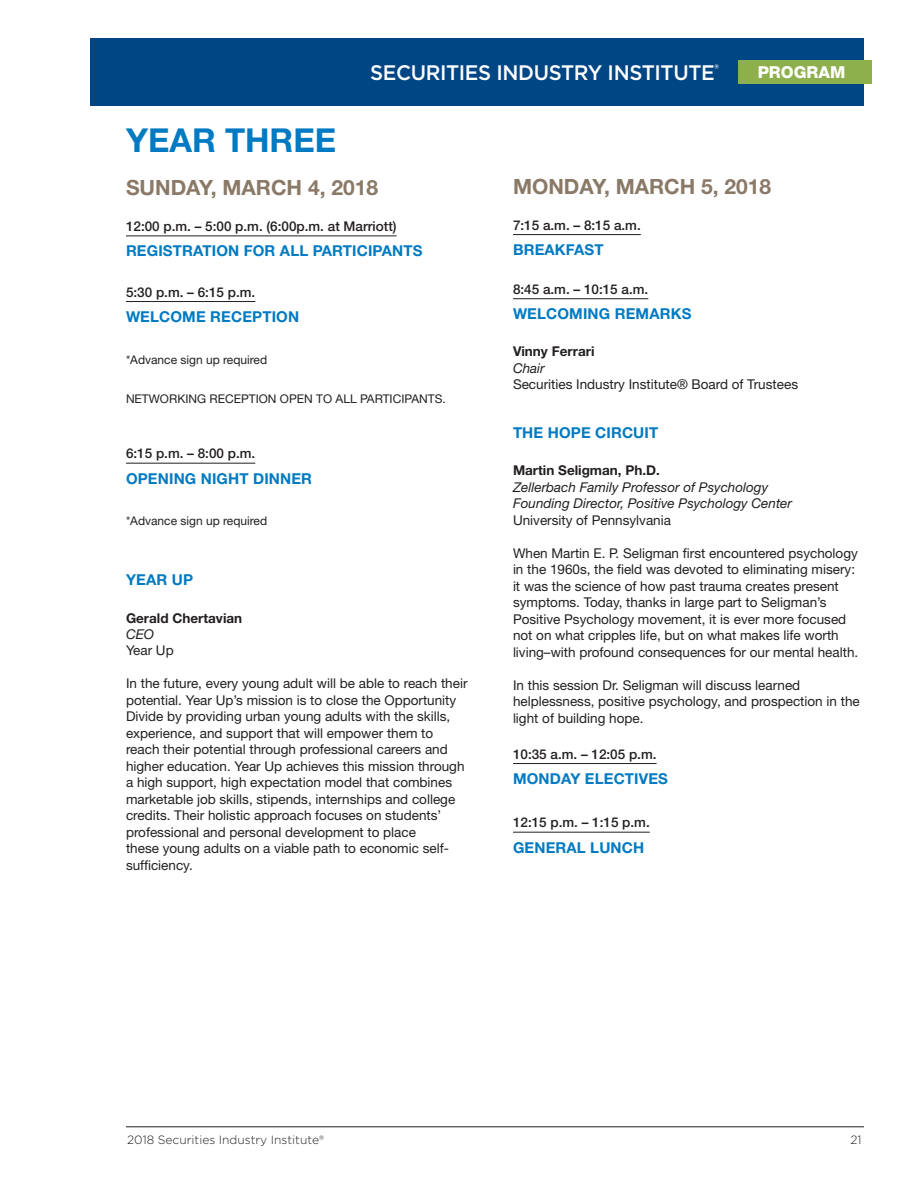
<style>
.page{position:relative;width:918px;height:1188px;background:#fff}
.page>*{position:absolute;margin:0;border:0;box-sizing:border-box;transform-origin:0 0}
.conference_date{font:700 33px "Helvetica Neue LT Std";color:#007ac2}
.Day_of_the_conferenc{font:700 21px "Helvetica Neue LT Std";color:#8a7966}
.t1{font:500 21px "Gotham";letter-spacing:-.02em;color:#fff}
.t2{font:800 16.5px "Helvetica Neue LT Std";color:#fff}
.session_Year_3{font:700 15px "Helvetica Neue LT Std";letter-spacing:.01em;color:#007ac2}
.description{font:13.5px/16.5px "Helvetica Neue LT Std";color:#231f20}
.time{font:500 13.5px "Helvetica Neue LT Std";color:#231f20}
.speaker_title{font:italic 13.5px "Helvetica Neue LT Std";color:#231f20}
.speaker_firm{font:13.5px "Helvetica Neue LT Std";color:#231f20}
.speaker_name{font:700 13.5px "Helvetica Neue LT Std";color:#231f20}
.Who_can_attend{font:12px "Helvetica Neue LT Std";color:#231f20}
.t3{font:300 12px "Gotham";color:#231f20}
</style>
<div class="page">
<div style="left:90px;top:38px;width:774px;height:68px;background:#004684"></div>
<hr style="left:126px;top:1126px;width:738px;height:1px;background:#231f20">
<div style="left:739px;top:60px;width:133px;height:24px;background:#8daf4c"></div>
<hr style="left:126px;top:236px;width:271px;height:1px;background:#231f20">
<hr style="left:126px;top:301px;width:129px;height:1px;background:#231f20">
<hr style="left:126px;top:463px;width:129px;height:1px;background:#231f20">
<hr style="left:513px;top:234px;width:128px;height:1px;background:#231f20">
<hr style="left:513px;top:298px;width:135px;height:1px;background:#231f20">
<hr style="left:513px;top:763px;width:144px;height:1px;background:#231f20">
<hr style="left:513px;top:832px;width:137px;height:1px;background:#231f20">
<h2 class="t1" style="left:370px;top:59px;width:350px">SECURITIES INDUSTRY INSTITUTE<sup>®</sup></h2>
<p class="t2" style="left:758px;top:62px;width:89px">PROGRAM</p>
<p class="conference_date" style="left:126px;top:120px;width:212px">YEAR THREE</p>
<p class="Day_of_the_conferenc" style="left:126px;top:175px;width:254px">SUNDAY, MARCH 4, 2018</p>
<p class="time" style="left:126px;top:218px;width:272px">12:00 p.m. – 5:00 p.m. (6:00p.m. at Marriott)</p>
<p class="session_Year_3" style="left:126px;top:242px;width:298px">REGISTRATION FOR ALL PARTICIPANTS</p>
<p class="time" style="left:126px;top:284px;width:131px">5:30 p.m. – 6:15 p.m.</p>
<p class="session_Year_3" style="left:126px;top:307px;width:175px">WELCOME RECEPTION</p>
<p class="Who_can_attend" style="left:126px;top:352px;width:143px">*Advance sign up required</p>
<p class="Who_can_attend" style="left:126px;top:391px;width:321px">NETWORKING RECEPTION OPEN TO ALL PARTICIPANTS.</p>
<p class="time" style="left:126px;top:445px;width:131px">6:15 p.m. – 8:00 p.m.</p>
<p class="session_Year_3" style="left:126px;top:469px;width:188px">OPENING NIGHT DINNER</p>
<p class="Who_can_attend" style="left:126px;top:514px;width:143px">*Advance sign up required</p>
<p class="session_Year_3" style="left:126px;top:571px;width:69px">YEAR UP</p>
<p class="speaker_name" style="left:126px;top:609px;width:118px">Gerald Chertavian</p>
<p class="speaker_title" style="left:126px;top:626px;width:30px">CEO</p>
<p class="speaker_firm" style="left:126px;top:642px;width:49px">Year Up</p>
<p class="description" style="left:126px;top:675px;width:343px">In the future, every young adult will be able to reach their potential. Year Up’s mission is to close the Opportunity Divide by providing urban young adults with the skills, experience, and support that will empower them to reach their potential through professional careers and higher education. Year Up achieves this mission through a high support, high expectation model that combines marketable job skills, stipends, internships and college credits. Their holistic approach focuses on students’ professional and personal development to place<br>these young adults on a viable path to economic self&shy;sufficiency.</p>
<p class="Day_of_the_conferenc" style="left:513px;top:173px;width:260px">MONDAY, MARCH 5, 2018</p>
<p class="time" style="left:513px;top:217px;width:129px">7:15 a.m. – 8:15 a.m.</p>
<p class="session_Year_3" style="left:513px;top:240px;width:92px">BREAKFAST</p>
<p class="time" style="left:513px;top:281px;width:137px">8:45 a.m. – 10:15 a.m.</p>
<p class="session_Year_3" style="left:513px;top:305px;width:180px">WELCOMING REMARKS</p>
<p class="speaker_name" style="left:513px;top:343px;width:83px">Vinny Ferrari</p>
<p class="speaker_title" style="left:513px;top:360px;width:33px">Chair</p>
<p class="speaker_firm" style="left:513px;top:376px;width:287px">Securities Industry Institute® Board of Trustees</p>
<p class="session_Year_3" style="left:513px;top:424px;width:147px">THE HOPE CIRCUIT</p>
<p class="speaker_name" style="left:513px;top:462px;width:148px">Martin Seligman, Ph.D.</p>
<p class="speaker_title" style="left:513px;top:479px;width:257px">Zellerbach Family Professor of Psychology</p>
<p class="speaker_title" style="left:513px;top:496px;width:281px">Founding Director, Positive Psychology Center</p>
<p class="speaker_firm" style="left:513px;top:512px;width:160px">University of Pennsylvania</p>
<p class="description" style="left:513px;top:544px;width:347px">When Martin E. P. Seligman first encountered psychology in the 1960s, the field was devoted to eliminating misery: it was the science of how past trauma creates present symptoms. Today, thanks in large part to Seligman’s Positive Psychology movement, it is ever more focused not on what cripples life, but on what makes life worth living–with profound consequences for our mental health.</p>
<p class="description" style="left:513px;top:676px;width:348px">In this session Dr. Seligman will discuss learned helplessness, positive psychology, and prospection in the light of building hope.</p>
<p class="time" style="left:513px;top:746px;width:145px">10:35 a.m. – 12:05 p.m.</p>
<p class="session_Year_3" style="left:513px;top:769px;width:157px">MONDAY ELECTIVES</p>
<p class="time" style="left:513px;top:814px;width:138px">12:15 p.m. – 1:15 p.m.</p>
<p class="session_Year_3" style="left:513px;top:838px;width:133px">GENERAL LUNCH</p>
<p class="t3" style="left:127px;top:1132px;width:198px">2018 Securities Industry Institute®</p>
<p class="t3" style="left:850px;top:1132px;width:13px">21</p>
</div>
